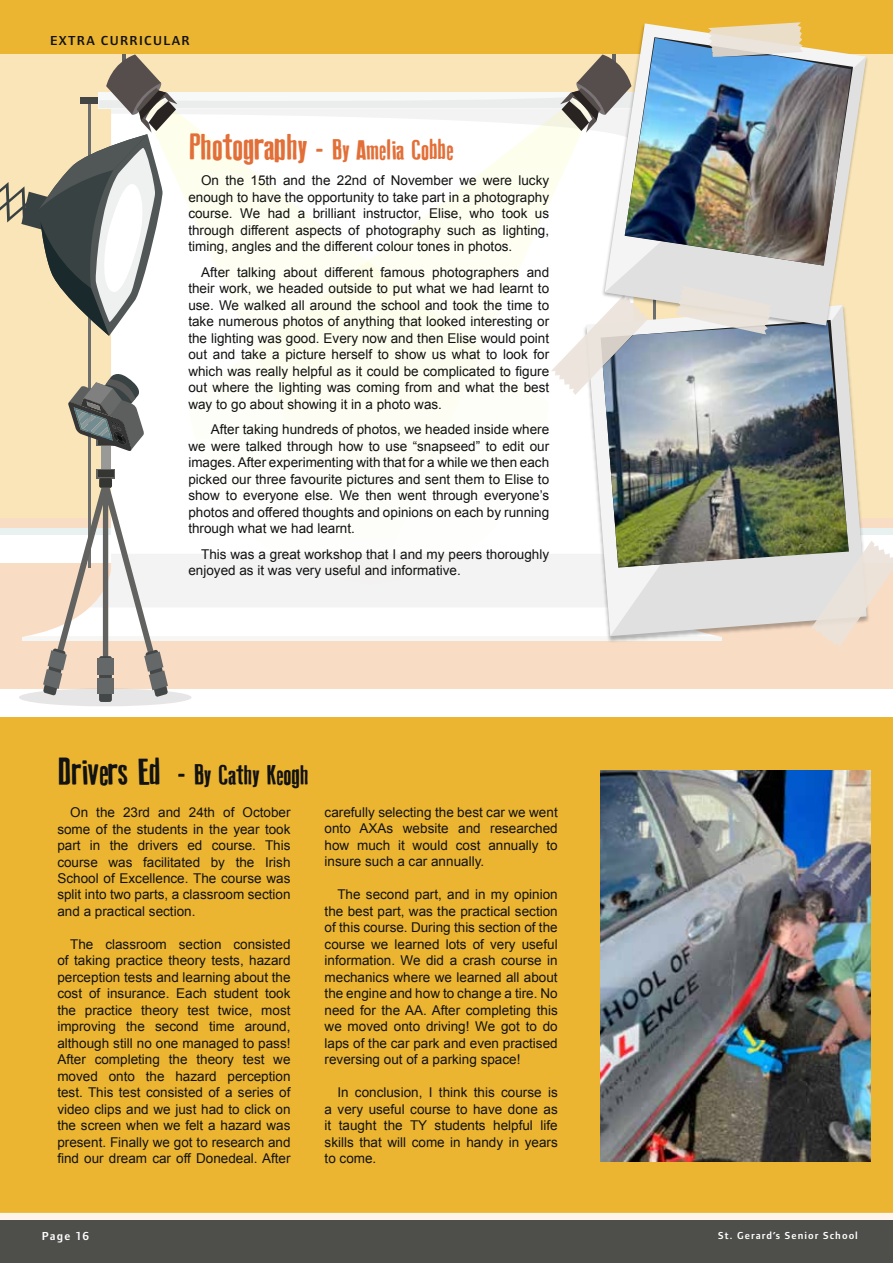
<style>
.page{position:relative;width:893px;height:1263px;background:#fff}
.page>*{position:absolute;margin:0;border:0;box-sizing:border-box;transform-origin:0 0}
.t1{font:27px "Old Press Original";color:#e26f37}
.t2{font:27px "Old Press Original";color:#121212}
.t3{font:13.5px/16.5px "Arial";color:#121212;text-align:justify}
.t4{font:600 13.5px "Foundry Form Sans";letter-spacing:.1em;color:#121212}
.t5{font:600 12px "Foundry Form Sans";letter-spacing:.1em;color:#fff}
.t6{font:600 10.5px "Foundry Form Sans";letter-spacing:.1em;color:#fff}
.s1{font-size:36px}
</style>
<div class="page">
<div style="left:0;top:718px;width:893px;height:527px;background:#ebb531"></div>
<div style="left:0;top:15px;width:893px;height:576px;background:#f9e5b8"></div>
<div style="left:0;top:518px;width:893px;height:171px;background:#f9dcc4"></div>
<div style="left:0;top:535px;width:893px;height:28px;background:#fff"></div>
<div style="left:0;top:528px;width:893px;height:7px;background:#e9f0f0"></div>
<hr style="left:23px;top:637px;width:699px;height:3px;background:#f5f6f6">
<div style="left:148px;top:451px;width:401px;height:19px;background:#fefefa"></div>
<div style="left:19px;top:688px;width:173px;height:18px;background:#e6e6e6;border-radius:50%"></div>
<div style="left:101px;top:444px;width:9px;height:43px;background:#999998"></div>
<div style="left:97px;top:469px;width:18px;height:9px;background:#626261"></div>
<svg style="left:43px;top:470px;width:538px;height:232px"></svg>
<div style="left:99px;top:478px;width:13px;height:10px;background:#353532;border-radius:2px"></div>
<img style="left:581px;top:451px;width:141px;height:191px">
<svg style="left:586px;top:451px;width:24px;height:185px"></svg>
<svg style="left:610px;top:367px;width:253px;height:269px;fill:#e0e0e0"></svg>
<svg style="left:811px;top:541px;width:82px;height:106px"></svg>
<img style="left:603px;top:334px;width:246px;height:233px">
<div style="left:649px;top:0;width:244px;height:21px;background:#ebb531"></div>
<svg style="left:0;top:0;width:649px;height:451px"></svg>
<img style="left:599px;top:21px;width:272px;height:313px">
<svg style="left:605px;top:23px;width:261px;height:34px;fill:#ebb531"></svg>
<svg style="left:605px;top:57px;width:261px;height:268px"></svg>
<svg style="left:708px;top:22px;width:95px;height:16px"></svg>
<svg style="left:675px;top:286px;width:98px;height:49px"></svg>
<img style="left:625px;top:38px;width:226px;height:228px">
<div style="left:0;top:1213px;width:893px;height:7px;background:#fef4eb"></div>
<div style="left:0;top:1220px;width:893px;height:43px;background:#4e4e4b"></div>
<img style="left:600px;top:770px;width:270px;height:391px">
<p class="t4" style="left:50px;top:33px;width:141px">EXTRA CURRICULAR</p>
<h1 class="t1" style="left:188px;top:134px;width:266px"><span class="s1">Photography -</span> By Amelia Cobbe</h1>
<p class="t3" style="left:188px;top:173px;width:362px;text-indent:13px">On the 15th and the 22nd of November we were lucky enough to have the opportunity to take part in a photography course. We had a brilliant instructor, Elise, who took us through different aspects of photography such as lighting, timing, angles and the different colour tones in photos.</p>
<p class="t3" style="left:188px;top:264px;width:362px;text-indent:13px">After talking about different famous photographers and their work, we headed outside to put what we had learnt to use. We walked all around the school and took the time to take numerous photos of anything that looked interesting or the lighting was good. Every now and then Elise would point out and take a picture herself to show us what to look for which was really helpful as it could be complicated to figure out where the lighting was coming from and what the best way to go about showing it in a photo was.</p>
<p class="t3" style="left:188px;top:422px;width:362px;text-indent:22px">After taking hundreds of photos, we headed inside where we were talked through how to use “snapseed” to edit our images. After experimenting with that for a while we then each picked our three favourite pictures and sent them to Elise to show to everyone else. We then went through everyone’s photos and offered thoughts and opinions on each by running through what we had learnt.</p>
<p class="t3" style="left:188px;top:546px;width:362px;text-indent:13px">This was a great workshop that I and my peers thoroughly enjoyed as it was very useful and informative.</p>
<h1 class="t2" style="left:57px;top:760px;width:253px"><span class="s1">Drivers Ed -</span> By Cathy Keogh</h1>
<p class="t3" style="left:57px;top:804px;width:235px;text-indent:13px">On the 23rd and 24th of October some of the students in the year took part in the drivers ed course. This course was facilitated by the Irish School of Excellence. The course was split into two parts, a classroom section and a practical section.</p>
<p class="t3" style="left:57px;top:936px;width:235px;text-indent:13px">The classroom section consisted of taking practice theory tests, hazard perception tests and learning about the cost of insurance. Each student took the practice theory test twice, most improving the second time around, although still no one managed to pass!<br>After completing the theory test we moved onto the hazard perception test. This test consisted of a series of video clips and we just had to click on the screen when we felt a hazard was present. Finally we got to research and find our dream car off Donedeal. After</p>
<p class="t3" style="left:325px;top:804px;width:235px">carefully selecting the best car we went onto AXAs website and researched how much it would cost annually to insure such a car annually.</p>
<p class="t3" style="left:325px;top:886px;width:235px;text-indent:13px">The second part, and in my opinion the best part, was the practical section of this course. During this section of the course we learned lots of very useful information. We did a crash course in mechanics where we learned all about the engine and how to change a tire. No need for the AA. After completing this we moved onto driving! We got to do laps of the car park and even practised reversing out of a parking space!</p>
<p class="t3" style="left:325px;top:1084px;width:235px;text-indent:13px">In conclusion, I think this course is a very useful course to have done as it taught the TY students helpful life skills that will come in handy in years to come.</p>
<p class="t5" style="left:45px;top:1229px;width:49px">Page 02</p>
<p class="t6" style="left:718px;top:1230px;width:141px">St. Gerard’s Senior School</p>
<p class="t5" style="left:42px;top:1229px;width:49px">Page 16</p>
</div>
